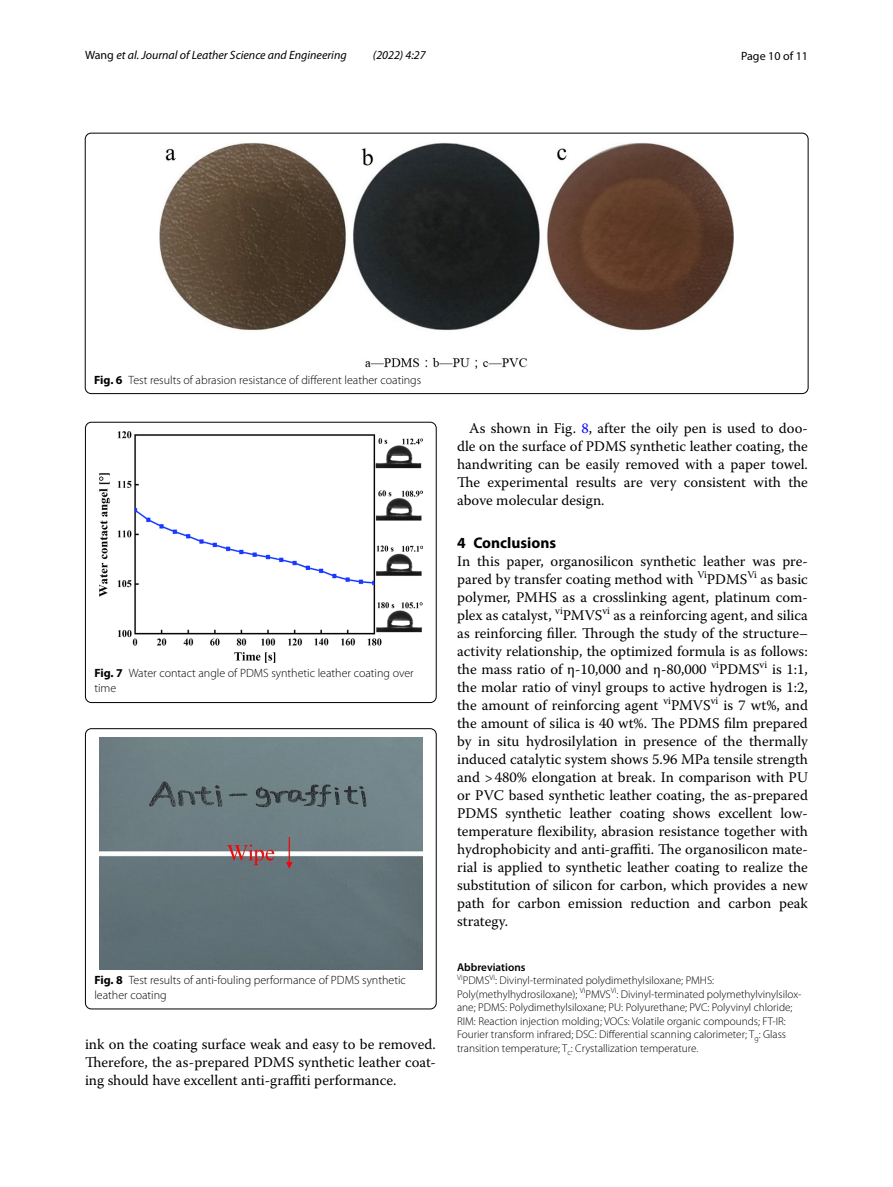
<style>
.page{position:relative;width:893px;height:1187px;background:#fff}
.page>*{position:absolute;margin:0;border:0;box-sizing:border-box;transform-origin:0 0}
.t1{font:700 15.45px "Myriad Pro";color:#000}
.t2{font:14.7px/18px "Warnock Pro";color:#000;text-align:justify}
.t3{font:300 12px/15px "Myriad Pro";color:#000}
.t4{font:italic 12px "Myriad Pro";color:#000}
.t5{font:12px "Myriad Pro";color:#000}
.t6{font:300 11.25px/13.5px "Myriad Pro";color:#000}
.s1{font-style:normal}
.s2{font-weight:700}
.s3{color:#00f}
.s4{font-weight:600}
</style>
<div class="page">
<img style="left:160px;top:142px;width:574px;height:226px">
<div style="left:85px;top:133px;width:723px;height:261px;border:1px solid #000;border-radius:6px"></div>
<img style="left:99px;top:431px;width:323px;height:231px">
<div style="left:85px;top:422px;width:351px;height:280px;border:1px solid #000;border-radius:6px"></div>
<img style="left:99px;top:737px;width:323px;height:232px">
<div style="left:85px;top:728px;width:351px;height:281px;border:1px solid #000;border-radius:6px"></div>
<p class="t4" style="left:85px;top:48px;width:263px"><span class="s1">Wang</span> et al. Journal of Leather Science and Engineering</p>
<p class="t4" style="left:373px;top:48px;width:54px">(2022) 4:27</p>
<p class="t5" style="left:741px;top:48px;width:68px">Page 10 of 11</p>
<p class="t3" style="left:94px;top:372px;width:329px"><span class="s2">Fig. 6</span> Test results of abrasion resistance of different leather coatings</p>
<p class="t3" style="left:94px;top:666px;width:321px"><span class="s2">Fig. 7</span> Water contact angle of PDMS synthetic leather coating over time</p>
<p class="t3" style="left:94px;top:973px;width:313px"><span class="s2">Fig. 8</span> Test results of anti-fouling performance of PDMS synthetic leather coating</p>
<p class="t2" style="left:85px;top:1034px;width:352px">ink on the coating surface weak and easy to be removed.<br>Therefore, the as-prepared PDMS synthetic leather coat&shy;ing should have excellent anti-graffiti performance.</p>
<p class="t2" style="left:457px;top:419px;width:352px;text-indent:12px">As shown in Fig. <span class="s3">8</span>, after the oily pen is used to doo&shy;dle on the surface of PDMS synthetic leather coating, the handwriting can be easily removed with a paper towel.<br>The experimental results are very consistent with the above molecular design.</p>
<p class="t1" style="left:457px;top:532px;width:101px">4 Conclusions</p>
<p class="t2" style="left:457px;top:551px;width:352px">In this paper, organosilicon synthetic leather was pre&shy;pared by transfer coating method with <sup>Vi</sup>PDMS<sup>Vi</sup> as basic polymer, PMHS as a crosslinking agent, platinum com&shy;plex as catalyst, <sup>vi</sup>PMVS<sup>vi</sup> as a reinforcing agent, and silica as reinforcing filler. Through the study of the structure– activity relationship, the optimized formula is as follows: the mass ratio of η-10,000 and η-80,000 <sup>vi</sup>PDMS<sup>vi</sup> is 1:1, the molar ratio of vinyl groups to active hydrogen is 1:2, the amount of reinforcing agent <sup>vi</sup>PMVS<sup>vi</sup> is 7 wt%, and the amount of silica is 40 wt%. The PDMS film prepared by in situ hydrosilylation in presence of the thermally induced catalytic system shows 5.96 MPa tensile strength and &gt;480% elongation at break. In comparison with PU or PVC based synthetic leather coating, the as-prepared PDMS synthetic leather coating shows excellent low&shy;temperature flexibility, abrasion resistance together with hydrophobicity and anti-graffiti. The organosilicon mate&shy;rial is applied to synthetic leather coating to realize the substitution of silicon for carbon, which provides a new path for carbon emission reduction and carbon peak strategy.</p>
<p class="t6" style="left:457px;top:960px;width:346px"><span class="s4">Abbreviations<br></span><sup>Vi</sup>PDMS<sup>Vi</sup>: Divinyl-terminated polydimethylsiloxane; PMHS:<br>Poly(methylhydrosiloxane); <sup>Vi</sup>PMVS<sup>Vi</sup>: Divinyl-terminated polymethylvinylsilox&shy;ane; PDMS: Polydimethylsiloxane; PU: Polyurethane; PVC: Polyvinyl chloride; RIM: Reaction injection molding; VOCs: Volatile organic compounds; FT-IR:<br>Fourier transform infrared; DSC: Differential scanning calorimeter; T<sub>g</sub>: Glass transition temperature; T<sub>c</sub>: Crystallization temperature.</p>
</div>
